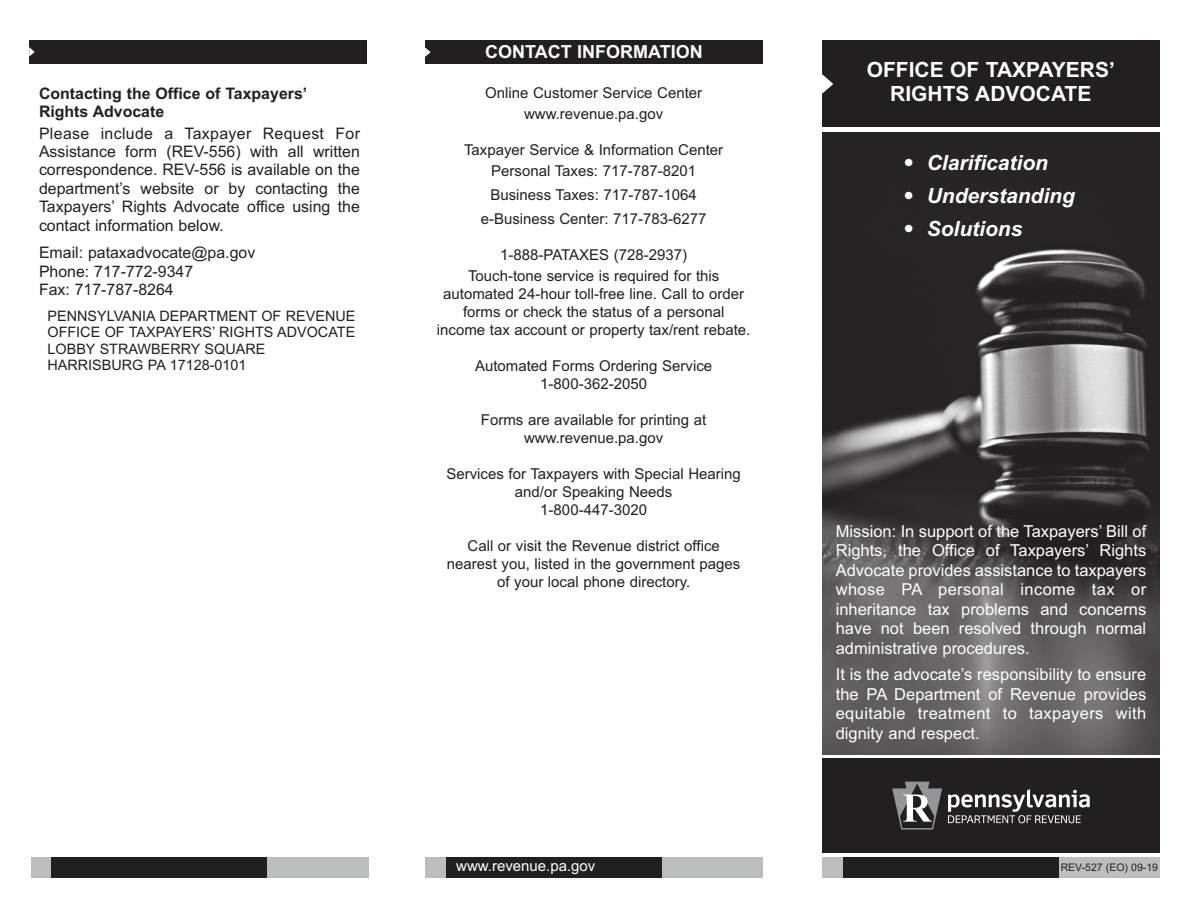
<style>
.page{position:relative;width:1188px;height:918px;background:#fff}
.page>*{position:absolute;margin:0;border:0;box-sizing:border-box;transform-origin:0 0}
.t1{font:italic 700 21px "Arial";color:#fff}
.t2{font:700 21px/24px "Arial";color:#fff;text-align:center}
.t3{font:700 18px "Arial";color:#fff}
.t4{font:16.5px/19.5px "Arial";color:#fff;text-align:justify}
.t5{font:15.9px/18.5px "Arial";color:#231f20;text-align:justify}
.t6{font:700 15.9px/18.5px "Arial";color:#231f20}
.t7{font:15px/18px "Arial";color:#231f20;text-align:center}
.t8{font:15px "Arial";color:#fff}
.t9{font:14.4px "Arial";color:#231f20}
.t10{font:10.5px "Arial";color:#231f20}
.s1{font-weight:400;font-style:normal;font-size:30px}
</style>
<div class="page">
<div style="left:822px;top:857px;width:338px;height:21px;background:#bcbdc0"></div>
<div style="left:843px;top:857px;width:216px;height:21px;background:#231f20"></div>
<div style="left:822px;top:758px;width:338px;height:94px;background:#231f20"></div>
<img style="left:822px;top:132px;width:338px;height:622px">
<div style="left:822px;top:40px;width:338px;height:87px;background:#231f20"></div>
<svg style="left:822px;top:74px;width:11px;height:20px"></svg>
<svg style="left:948px;top:789px;width:142px;height:34px"></svg>
<svg style="left:892px;top:782px;width:50px;height:47px"></svg>
<div style="left:31px;top:857px;width:337px;height:21px;background:#bcbdc0"></div>
<div style="left:51px;top:857px;width:216px;height:21px;background:#231f20"></div>
<div style="left:425px;top:857px;width:338px;height:21px;background:#bcbdc0"></div>
<div style="left:446px;top:857px;width:216px;height:21px;background:#231f20"></div>
<div style="left:29px;top:40px;width:338px;height:24px;background:#231f20"></div>
<svg style="left:29px;top:47px;width:6px;height:10px"></svg>
<div style="left:425px;top:40px;width:338px;height:24px;background:#231f20"></div>
<svg style="left:425px;top:47px;width:6px;height:10px"></svg>
<p class="t6" style="left:39px;top:85px;width:270px">Contacting the Office of Taxpayers’<br>Rights Advocate</p>
<p class="t5" style="left:39px;top:125px;width:322px">Please include a Taxpayer Request For Assistance form (REV-556) with all written correspondence. REV-556 is available on the department’s website or by contacting the Taxpayers’ Rights Advocate office using the contact information below.</p>
<p class="t5" style="left:39px;top:245px;width:218px">Email: pataxadvocate@pa.gov</p>
<p class="t5" style="left:39px;top:263px;width:156px">Phone: 717-772-9347</p>
<p class="t5" style="left:39px;top:282px;width:136px">Fax: 717-787-8264</p>
<p class="t9" style="left:48px;top:310px;width:309px">PENNSYLVANIA DEPARTMENT OF REVENUE</p>
<p class="t9" style="left:48px;top:327px;width:309px">OFFICE OF TAXPAYERS’ RIGHTS ADVOCATE</p>
<p class="t9" style="left:48px;top:343px;width:219px">LOBBY STRAWBERRY SQUARE</p>
<p class="t9" style="left:48px;top:360px;width:201px">HARRISBURG PA 17128-0101</p>
<p class="t3" style="left:485px;top:45px;width:219px">CONTACT INFORMATION</p>
<p class="t7" style="left:485px;top:85px;width:219px">Online Customer Service Center</p>
<p class="t7" style="left:524px;top:106px;width:141px">www.revenue.pa.gov</p>
<p class="t7" style="left:464px;top:142px;width:261px">Taxpayer Service &amp; Information Center</p>
<p class="t7" style="left:491px;top:163px;width:206px">Personal Taxes: 717-787-8201</p>
<p class="t7" style="left:490px;top:187px;width:208px">Business Taxes: 717-787-1064</p>
<p class="t7" style="left:481px;top:211px;width:227px">e-Business Center: 717-783-6277</p>
<p class="t7" style="left:500px;top:247px;width:189px">1-888-PATAXES (728-2937)</p>
<p class="t7" style="left:437px;top:268px;width:315px">Touch-tone service is required for this automated 24-hour toll-free line. Call to order forms or check the status of a personal<br>income tax account or property tax/rent rebate.</p>
<p class="t7" style="left:475px;top:358px;width:239px">Automated Forms Ordering Service<br>1-800-362-2050</p>
<p class="t7" style="left:481px;top:412px;width:227px">Forms are available for printing at</p>
<p class="t7" style="left:524px;top:430px;width:141px">www.revenue.pa.gov</p>
<p class="t7" style="left:446px;top:466px;width:296px">Services for Taxpayers with Special Hearing and/or Speaking Needs<br>1-800-447-3020</p>
<p class="t7" style="left:447px;top:538px;width:295px">Call or visit the Revenue district office nearest you, listed in the government pages of your local phone directory.</p>
<p class="t8" style="left:456px;top:860px;width:141px">www.revenue.pa.gov</p>
<p class="t2" style="left:867px;top:60px;width:250px">OFFICE OF TAXPAYERS’<br>RIGHTS ADVOCATE</p>
<p class="t1" style="left:903px;top:155px;width:146px"><span class="s1">•</span> Clarification</p>
<p class="t1" style="left:903px;top:188px;width:173px"><span class="s1">•</span> Understanding</p>
<p class="t1" style="left:903px;top:221px;width:121px"><span class="s1">•</span> Solutions</p>
<p class="t4" style="left:836px;top:523px;width:312px">Mission: In support of the Taxpayers’ Bill of Rights, the Office of Taxpayers’ Rights Advocate provides assistance to taxpayers whose PA personal income tax or inheritance tax problems and concerns have not been resolved through normal administrative procedures.</p>
<p class="t4" style="left:836px;top:666px;width:312px">It is the advocate’s responsibility to ensure the PA Department of Revenue provides equitable treatment to taxpayers with dignity and respect.</p>
<p class="t10" style="left:1061px;top:863px;width:99px">REV-527 (EO) 09-19</p>
</div>
